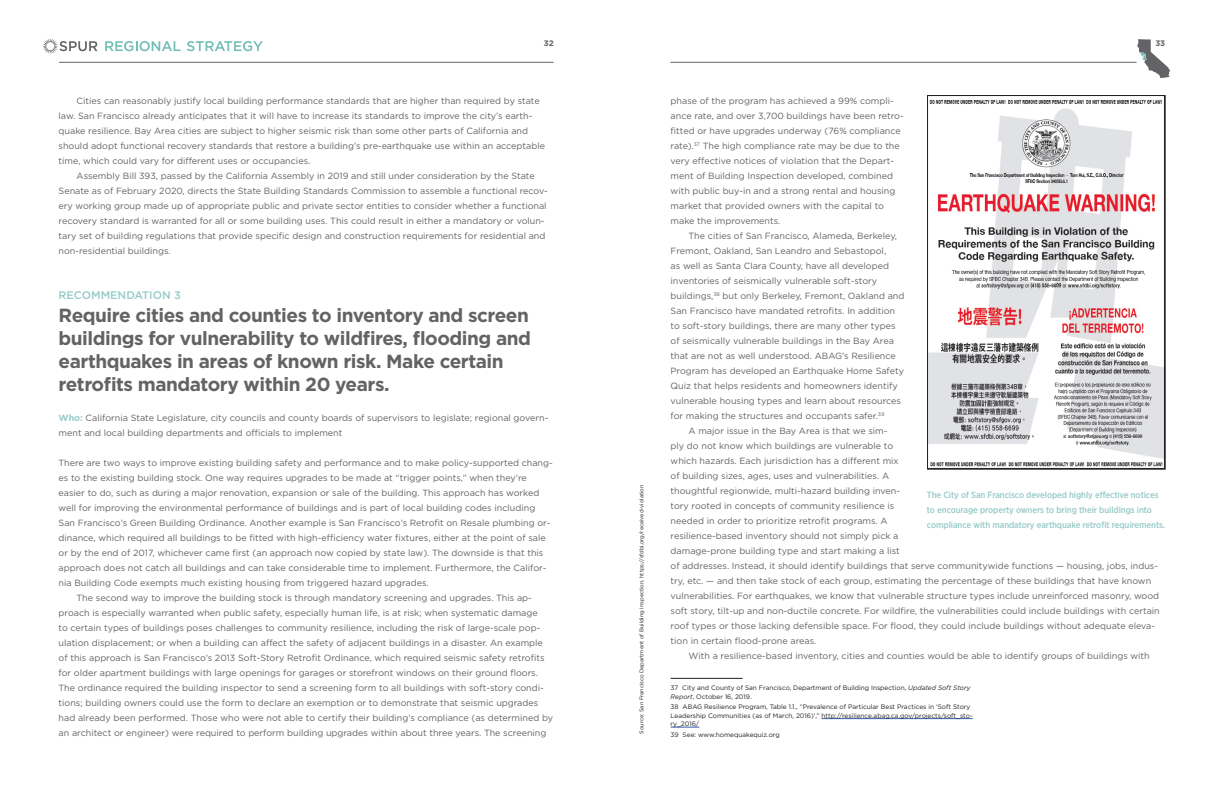
<style>
.page{position:relative;width:1224px;height:792px;background:#fff}
.page>*{position:absolute;margin:0;border:0;box-sizing:border-box;transform-origin:0 0}
.t1{font:700 19px/23px "Gotham";letter-spacing:-.025em;color:#636366}
.t2{font:500 11px "Gotham";color:#96cbc8}
.t3{font:9px/15px "Gotham";color:#636366}
.t4{font:500 9px/15px "Gotham Narrow";letter-spacing:-.01em;color:#96cbc8}
.t5{font:700 8px "Gotham";color:#636366}
.t6{font:6.5px/8.5px "Gotham";color:#231f20}
.t7{font:5.5px "Gotham";letter-spacing:-.01em;color:#231f20}
.s1{font-weight:700;color:#96cbc8}
.s2{font-style:italic}
</style>
<div class="page">
<svg style="left:43px;top:39px;width:55px;height:15px"></svg>
<svg style="left:105px;top:41px;width:76px;height:10px"></svg>
<svg style="left:187px;top:41px;width:76px;height:10px"></svg>
<svg style="left:1137px;top:39px;width:33px;height:39px"></svg>
<hr style="left:59px;top:62px;width:494px;height:1px;background:#636366">
<hr style="left:670px;top:62px;width:467px;height:1px;background:#636366">
<hr style="left:671px;top:678px;width:72px;height:1px;background:#231f20">
<hr style="left:822px;top:718px;width:151px;height:1px;background:#325caa">
<svg style="left:671px;top:727px;width:28px;height:1px"></svg>
<img style="left:927px;top:95px;width:239px;height:375px">
<p class="t5" style="left:544px;top:39px;width:11px">32</p>
<p class="t5" style="left:1155px;top:39px;width:11px">33</p>
<p class="t3" style="left:59px;top:93px;width:488px;text-indent:18px">Cities can reasonably justify local building performance standards that are higher than required by state law. San Francisco already anticipates that it will have to increase its standards to improve the city’s earth&shy;quake resilience. Bay Area cities are subject to higher seismic risk than some other parts of California and should adopt functional recovery standards that restore a building’s pre-earthquake use within an acceptable time, which could vary for different uses or occupancies.</p>
<p class="t3" style="left:59px;top:168px;width:491px;text-indent:18px">Assembly Bill 393, passed by the California Assembly in 2019 and still under consideration by the State Senate as of February 2020, directs the State Building Standards Commission to assemble a functional recov&shy;ery working group made up of appropriate public and private sector entities to consider whether a functional recovery standard is warranted for all or some building uses. This could result in either a mandatory or volun&shy;tary set of building regulations that provide specific design and construction requirements for residential and non-residential buildings.</p>
<p class="t2" style="left:59px;top:289px;width:124px">RECOMMENDATION 3</p>
<h1 class="t1" style="left:59px;top:303px;width:474px">Require cities and counties to inventory and screen buildings for vulnerability to wildfires, flooding and earthquakes in areas of known risk. Make certain retrofits mandatory within 20 years.</h1>
<p class="t3" style="left:59px;top:410px;width:491px"><span class="s1">Who:</span> California State Legislature, city councils and county boards of supervisors to legislate; regional govern&shy;ment and local building departments and officials to implement</p>
<p class="t3" style="left:59px;top:455px;width:496px">There are two ways to improve existing building safety and performance and to make policy-supported chang-</p>
<p class="t3" style="left:59px;top:470px;width:470px">es to the existing building stock. One way requires upgrades to be made at “trigger points,” when they’re</p>
<p class="t3" style="left:59px;top:485px;width:482px">easier to do, such as during a major renovation, expansion or sale of the building. This approach has worked</p>
<p class="t3" style="left:59px;top:500px;width:478px">well for improving the environmental performance of buildings and is part of local building codes including</p>
<p class="t3" style="left:59px;top:515px;width:493px">San Francisco’s Green Building Ordinance. Another example is San Francisco’s Retrofit on Resale plumbing or-</p>
<p class="t3" style="left:59px;top:530px;width:489px">dinance, which required all buildings to be fitted with high-efficiency water fixtures, either at the point of sale</p>
<p class="t3" style="left:59px;top:545px;width:486px">or by the end of 2017, whichever came first (an approach now copied by state law). The downside is that this</p>
<p class="t3" style="left:59px;top:560px;width:489px">approach does not catch all buildings and can take considerable time to implement. Furthermore, the Califor-</p>
<p class="t3" style="left:59px;top:575px;width:372px">nia Building Code exempts much existing housing from triggered hazard upgrades.</p>
<p class="t3" style="left:77px;top:590px;width:457px">The second way to improve the building stock is through mandatory screening and upgrades. This ap-</p>
<p class="t3" style="left:59px;top:605px;width:481px">proach is especially warranted when public safety, especially human life, is at risk; when systematic damage</p>
<p class="t3" style="left:59px;top:620px;width:483px">to certain types of buildings poses challenges to community resilience, including the risk of large-scale pop-</p>
<p class="t3" style="left:59px;top:635px;width:486px">ulation displacement; or when a building can affect the safety of adjacent buildings in a disaster. An example</p>
<p class="t3" style="left:59px;top:650px;width:487px">of this approach is San Francisco’s 2013 Soft-Story Retrofit Ordinance, which required seismic safety retrofits</p>
<p class="t3" style="left:59px;top:665px;width:481px">for older apartment buildings with large openings for garages or storefront windows on their ground floors.</p>
<p class="t3" style="left:59px;top:680px;width:487px">The ordinance required the building inspector to send a screening form to all buildings with soft-story condi-</p>
<p class="t3" style="left:59px;top:695px;width:481px">tions; building owners could use the form to declare an exemption or to demonstrate that seismic upgrades</p>
<p class="t3" style="left:59px;top:710px;width:496px">had already been performed. Those who were not able to certify their building’s compliance (as determined by</p>
<p class="t3" style="left:59px;top:725px;width:489px">an architect or engineer) were required to perform building upgrades within about three years. The screening</p>
<p class="t7" style="left:639px;top:734px;width:250px;rotate:-90deg">Source: San Francisco Department of Building Inspection, https://sfdbi.org/received-violation</p>
<p class="t3" style="left:671px;top:93px;width:235px">phase of the program has achieved a 99% compli&shy;ance rate, and over 3,700 buildings have been retro&shy;fitted or have upgrades underway (76% compliance rate).<sup>37</sup> The high compliance rate may be due to the very effective notices of violation that the Depart&shy;ment of Building Inspection developed, combined with public buy-in and a strong rental and housing market that provided owners with the capital to make the improvements.</p>
<p class="t3" style="left:689px;top:228px;width:210px">The cities of San Francisco, Alameda, Berkeley,</p>
<p class="t3" style="left:671px;top:243px;width:217px">Fremont, Oakland, San Leandro and Sebastopol,</p>
<p class="t3" style="left:671px;top:258px;width:220px">as well as Santa Clara County, have all developed</p>
<p class="t3" style="left:671px;top:273px;width:208px">inventories of seismically vulnerable soft-story</p>
<p class="t3" style="left:671px;top:288px;width:235px">buildings,<sup>38</sup> but only Berkeley, Fremont, Oakland and</p>
<p class="t3" style="left:671px;top:303px;width:226px">San Francisco have mandated retrofits. In addition</p>
<p class="t3" style="left:671px;top:318px;width:227px">to soft-story buildings, there are many other types</p>
<p class="t3" style="left:671px;top:333px;width:225px">of seismically vulnerable buildings in the Bay Area</p>
<p class="t3" style="left:671px;top:348px;width:227px">that are not as well understood. ABAG’s Resilience</p>
<p class="t3" style="left:671px;top:363px;width:235px">Program has developed an Earthquake Home Safety</p>
<p class="t3" style="left:671px;top:378px;width:229px">Quiz that helps residents and homeowners identify</p>
<p class="t3" style="left:671px;top:393px;width:232px">vulnerable housing types and learn about resources</p>
<p class="t3" style="left:671px;top:408px;width:215px">for making the structures and occupants safer.<sup>39</sup></p>
<p class="t3" style="left:689px;top:423px;width:200px">A major issue in the Bay Area is that we sim-</p>
<p class="t3" style="left:671px;top:438px;width:224px">ply do not know which buildings are vulnerable to</p>
<p class="t3" style="left:671px;top:453px;width:230px">which hazards. Each jurisdiction has a different mix</p>
<p class="t3" style="left:671px;top:468px;width:220px">of building sizes, ages, uses and vulnerabilities. A</p>
<p class="t3" style="left:671px;top:483px;width:231px">thoughtful regionwide, multi-hazard building inven-</p>
<p class="t3" style="left:671px;top:498px;width:225px">tory rooted in concepts of community resilience is</p>
<p class="t3" style="left:671px;top:513px;width:219px">needed in order to prioritize retrofit programs. A</p>
<p class="t3" style="left:671px;top:528px;width:229px">resilience-based inventory should not simply pick a</p>
<p class="t3" style="left:671px;top:543px;width:231px">damage-prone building type and start making a list</p>
<p class="t3" style="left:671px;top:558px;width:489px">of addresses. Instead, it should identify buildings that serve communitywide functions — housing, jobs, indus-</p>
<p class="t3" style="left:671px;top:573px;width:482px">try, etc. — and then take stock of each group, estimating the percentage of these buildings that have known</p>
<p class="t3" style="left:671px;top:588px;width:490px">vulnerabilities. For earthquakes, we know that vulnerable structure types include unreinforced masonry, wood</p>
<p class="t3" style="left:671px;top:603px;width:491px">soft story, tilt-up and non-ductile concrete. For wildfire, the vulnerabilities could include buildings with certain</p>
<p class="t3" style="left:671px;top:618px;width:486px">roof types or those lacking defensible space. For flood, they could include buildings without adequate eleva-</p>
<p class="t3" style="left:671px;top:633px;width:147px">tion in certain flood-prone areas.</p>
<p class="t3" style="left:689px;top:648px;width:463px">With a resilience-based inventory, cities and counties would be able to identify groups of buildings with</p>
<p class="t6" style="left:671px;top:684px;width:301px">37 City and County of San Francisco, Department of Building Inspection, <span class="s2">Updated Soft Story<br>Report</span>, October 16, 2019.</p>
<p class="t6" style="left:671px;top:703px;width:304px">38 ABAG Resilience Program, Table 1.1., “Prevalence of Particular Best Practices in ‘Soft Story<br>Leadership Communities (as of March, 2016)’,” http://resilience.abag.ca.gov/projects/soft_sto&shy;ry_2016/</p>
<p class="t6" style="left:671px;top:730px;width:111px">39 See: www.homequakequiz.org</p>
<p class="t4" style="left:927px;top:487px;width:240px">The City of San Francisco developed highly effective notices to encourage property owners to bring their buildings into compliance with mandatory earthquake retrofit requirements.</p>
</div>
